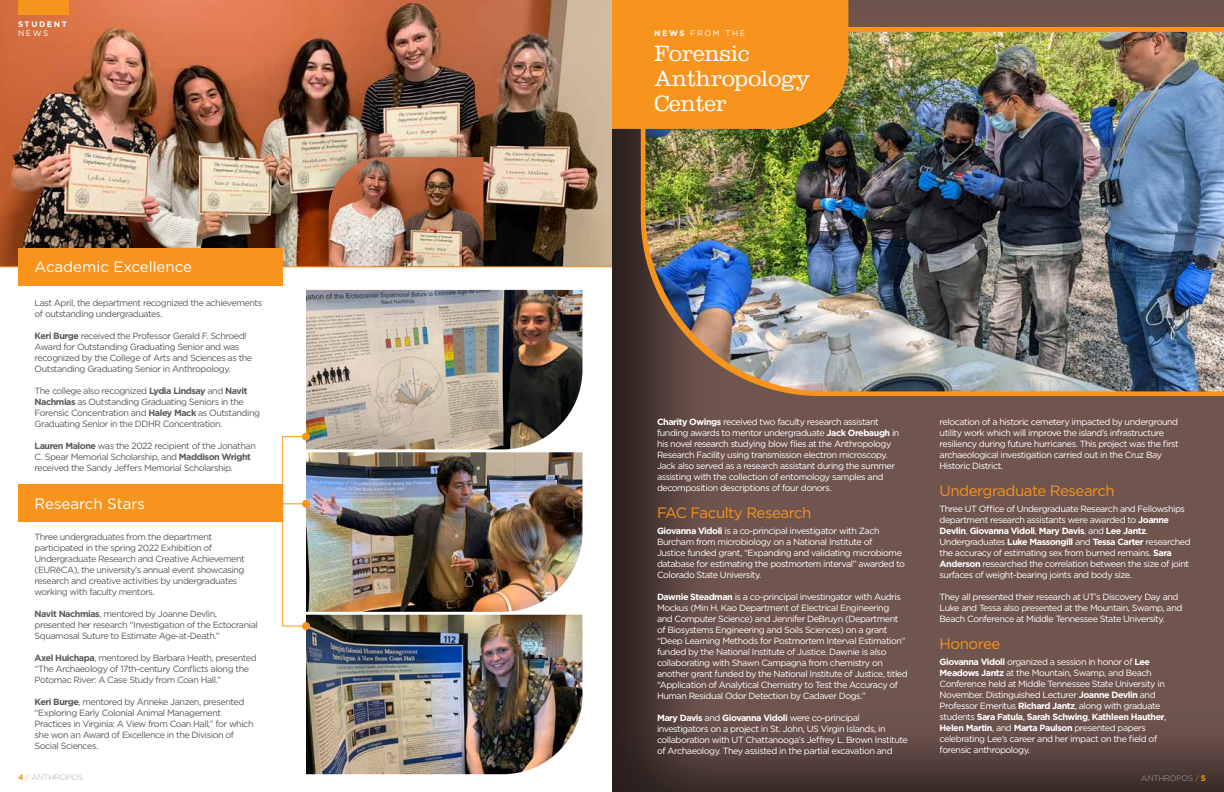
<style>
.page{position:relative;width:1224px;height:792px;background:#fff}
.page>*{position:absolute;margin:0;border:0;box-sizing:border-box;transform-origin:0 0}
.t1{font:300 23px/25px "Clarendon LT Std";letter-spacing:-.01em;color:#fff}
.t2{font:15px "Gotham";letter-spacing:-.03em;color:#f7941e}
.t3{font:15px "Gotham";color:#fff}
.t4{font:9px/11px "Gotham";letter-spacing:-.05em;color:#fff}
.t5{font:9px/11px "Gotham";letter-spacing:-.05em;color:#58595b}
.t6{font:300 8px "Gotham";letter-spacing:-.03em;color:#a7a9ac}
.t7{font:8px "Gotham";letter-spacing:.2em;color:#fff}
.t8{font:700 8px "Gotham";letter-spacing:.2em;color:#fff}
.s1{font-weight:700}
.s2{font-weight:700;color:#f7941e}
.s3{color:#f7941e}
</style>
<div class="page">
<div style="left:611px;top:0;width:613px;height:792px;background:#000;opacity:.65"></div>
<div style="left:653px;top:27px;width:571px;height:37px;background:#f7941e"></div>
<img style="left:0;top:0;width:612px;height:267px">
<img style="left:645px;top:32px;width:579px;height:359px">
<div style="left:18px;top:484px;width:265px;height:38px;background:#f7941e"></div>
<img style="left:306px;top:615px;width:276px;height:159px">
<img style="left:306px;top:452px;width:276px;height:160px">
<img style="left:306px;top:290px;width:276px;height:159px">
<svg style="left:283px;top:504px;width:19px;height:1px"></svg>
<div style="left:302px;top:500px;width:8px;height:8px;background:#f7941e;border-radius:50%"></div>
<svg style="left:282px;top:626px;width:20px;height:1px"></svg>
<div style="left:302px;top:622px;width:8px;height:8px;background:#f7941e;border-radius:50%"></div>
<svg style="left:282px;top:436px;width:20px;height:1px"></svg>
<div style="left:302px;top:433px;width:8px;height:8px;background:#f7941e;border-radius:50%"></div>
<hr style="left:282px;top:437px;width:1px;height:189px;background:#f7941e">
<div style="left:310px;top:143px;width:176px;height:130px;background:#000;opacity:.35"></div>
<img style="left:329px;top:157px;width:154px;height:109px">
<div style="left:612px;top:0;width:236px;height:129px;background:#f7941e"></div>
<hr style="left:0;top:267px;width:612px;height:1px;background:#f7941e">
<div style="left:18px;top:248px;width:265px;height:38px;background:#f7941e"></div>
<div style="left:18px;top:0;width:50px;height:14px;background:#f7941e"></div>
<p class="t8" style="left:18px;top:18px;width:50px">STUDENT</p>
<p class="t7" style="left:18px;top:28px;width:32px">NEWS</p>
<h2 class="t3" style="left:35px;top:258px;width:159px">Academic Excellence</h2>
<p class="t5" style="left:35px;top:297px;width:229px">Last April, the department recognized the achievements of outstanding undergraduates.</p>
<p class="t5" style="left:35px;top:330px;width:219px"><span class="s1">Keri Burge</span> received the Professor Gerald F. Schroedl Award for Outstanding Graduating Senior and was recognized by the College of Arts and Sciences as the Outstanding Graduating Senior in Anthropology.</p>
<p class="t5" style="left:35px;top:385px;width:227px">The college also recognized <span class="s1">Lydia Lindsay</span> and <span class="s1">Navit Nachmias</span> as Outstanding Graduating Seniors in the Forensic Concentration and <span class="s1">Haley Mack</span> as Outstanding Graduating Senior in the DDHR Concentration.</p>
<p class="t5" style="left:35px;top:440px;width:223px"><span class="s1">Lauren Malone</span> was the 2022 recipient of the Jonathan<br>C. Spear Memorial Scholarship, and <span class="s1">Maddison Wright </span>received the Sandy Jeffers Memorial Scholarship.</p>
<h2 class="t3" style="left:35px;top:494px;width:112px">Research Stars</h2>
<p class="t5" style="left:35px;top:531px;width:212px">Three undergraduates from the department participated in the spring 2022 Exhibition of Undergraduate Research and Creative Achievement (EURēCA), the university’s annual event showcasing research and creative activities by undergraduates working with faculty mentors.</p>
<p class="t5" style="left:35px;top:608px;width:225px"><span class="s1">Navit Nachmias</span>, mentored by Joanne Devlin, presented her research “Investigation of the Ectocranial<br>Squamosal Suture to Estimate Age-at-Death.”</p>
<p class="t5" style="left:35px;top:652px;width:224px"><span class="s1">Axel Huichapa</span>, mentored by Barbara Heath, presented “The Archaeology of 17th-century Conflicts along the<br>Potomac River: A Case Study from Coan Hall.”</p>
<p class="t5" style="left:35px;top:696px;width:221px"><span class="s1">Keri Burge</span>, mentored by Anneke Janzen, presented “Exploring Early Colonial Animal Management Practices in Virginia: A View from Coan Hall,” for which she won an Award of Excellence in the Division of Social Sciences.</p>
<p class="t7" style="left:654px;top:28px;width:93px"><span class="s1">NEWS</span> FROM THE</p>
<h1 class="t1" style="left:654px;top:41px;width:157px">Forensic<br>Anthropology<br>Center</h1>
<p class="t4" style="left:657px;top:416px;width:244px"><span class="s1">Charity Owings</span> received two faculty research assistant funding awards to mentor undergraduate <span class="s1">Jack Orebaugh</span> in his novel research studying blow flies at the Anthropology Research Facility using transmission electron microscopy.<br>Jack also served as a research assistant during the summer assisting with the collection of entomology samples and decomposition descriptions of four donors.</p>
<h2 class="t2" style="left:657px;top:503px;width:156px">FAC Faculty Research</h2>
<p class="t4" style="left:657px;top:525px;width:250px"><span class="s1">Giovanna Vidoli</span> is a co-principal investigator with Zach Burcham from microbiology on a National Institute of<br>Justice funded grant, “Expanding and validating microbiome database for estimating the postmortem interval” awarded to Colorado State University.</p>
<p class="t4" style="left:657px;top:591px;width:252px"><span class="s1">Dawnie Steadman</span> is a co-principal investingator with Audris Mockus (Min H. Kao Department of Electrical Engineering<br>and Computer Science) and Jennifer DeBruyn (Department of Biosystems Engineering and Soils Sciences) on a grant “Deep Learning Methods for Postmortem Interval Estimation” funded by the National Institute of Justice. Dawnie is also collaborating with Shawn Campagna from chemistry on another grant funded by the National Institute of Justice, titled “Application of Analytical Chemistry to Test the Accuracy of Human Residual Odor Detection by Cadaver Dogs.”</p>
<p class="t4" style="left:657px;top:712px;width:252px"><span class="s1">Mary Davis</span> and <span class="s1">Giovanna Vidoli</span> were co-principal investigators on a project in St. John, US Virgin Islands, in collaboration with UT Chattanooga’s Jeffrey L. Brown Institute of Archaeology. They assisted in the partial excavation and</p>
<p class="t4" style="left:940px;top:416px;width:241px">relocation of a historic cemetery impacted by underground utility work which will improve the island’s infrastructure resiliency during future hurricanes. This project was the first archaeological investigation carried out in the Cruz Bay Historic District.</p>
<h2 class="t2" style="left:940px;top:481px;width:177px">Undergraduate Research</h2>
<p class="t4" style="left:940px;top:503px;width:253px">Three UT Office of Undergraduate Research and Fellowships department research assistants were awarded to <span class="s1">Joanne Devlin</span>, <span class="s1">Giovanna Vidoli</span>, <span class="s1">Mary Davis</span>, and <span class="s1">Lee Jantz</span>.<br>Undergraduates <span class="s1">Luke Massongill</span> and <span class="s1">Tessa Carter</span> researched the accuracy of estimating sex from burned remains. <span class="s1">Sara Anderson</span> researched the correlation between the size of joint surfaces of weight-bearing joints and body size.</p>
<p class="t4" style="left:940px;top:591px;width:244px">They all presented their research at UT’s Discovery Day and<br>Luke and Tessa also presented at the Mountain, Swamp, and<br>Beach Conference at Middle Tennessee State University.</p>
<h2 class="t2" style="left:940px;top:634px;width:62px">Honoree</h2>
<p class="t4" style="left:940px;top:656px;width:228px"><span class="s1">Giovanna Vidoli</span> organized a session in honor of <span class="s1">Lee Meadows Jantz</span> at the Mountain, Swamp, and Beach Conference held at Middle Tennessee State University in November. Distinguished Lecturer <span class="s1">Joanne Devlin</span> and Professor Emeritus <span class="s1">Richard Jantz</span>, along with graduate students <span class="s1">Sara Fatula</span>, <span class="s1">Sarah Schwing</span>, <span class="s1">Kathleen Hauther</span>, <span class="s1">Helen Martin</span>, and <span class="s1">Marta Paulson</span> presented papers celebrating Lee’s career and her impact on the field of forensic anthropology.</p>
<p class="t6" style="left:18px;top:773px;width:67px"><span class="s2">4</span> <span class="s3">/</span> ANTHROPOS</p>
<p class="t6" style="left:1141px;top:773px;width:66px">ANTHROPOS <span class="s3">/</span> <span class="s2">5</span></p>
</div>
